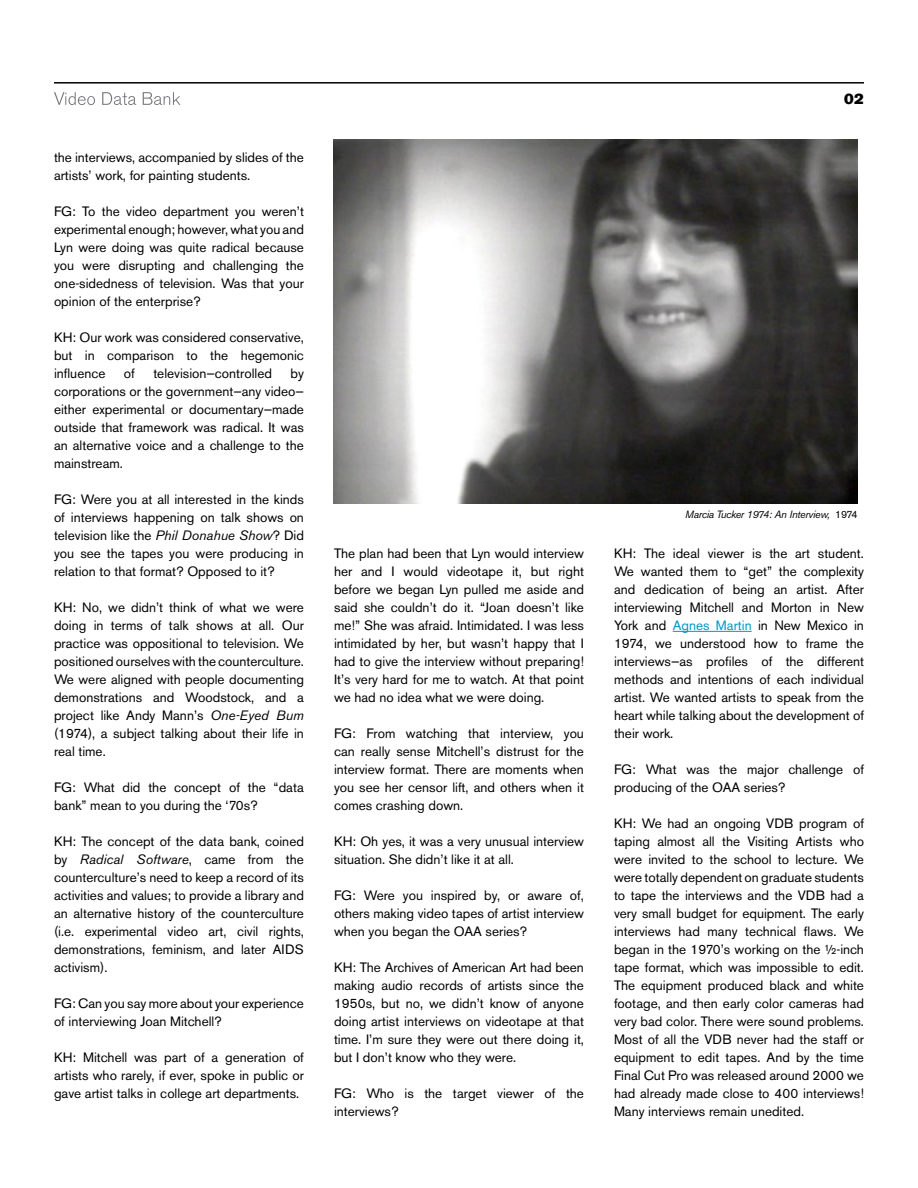
<style>
.page{position:relative;width:918px;height:1188px;background:#fff}
.page>*{position:absolute;margin:0;border:0;box-sizing:border-box;transform-origin:0 0}
.t1{font:15px "Akzidenz Grotesk BE Super";color:#000}
.t2{font:13.5px/18px "Akzidenz Grotesk BE";color:#000;text-align:justify}
.t3{font:italic 10.5px "Akzidenz Grotesk BE";letter-spacing:-.025em;color:#000}
.s1{font-style:italic}
.s2{font-style:normal}
.s3{color:#0196c6}
</style>
<div class="page">
<hr style="left:673px;top:631px;width:79px;height:1px;background:#0196c6">
<hr style="left:54px;top:82px;width:810px;height:2px;background:#000">
<svg style="left:54px;top:92px;width:126px;height:13px"></svg>
<img style="left:334px;top:140px;width:524px;height:364px">
<p class="t2" style="left:54px;top:148px;width:251px">the interviews, accompanied by slides of the artists’ work, for painting students.</p>
<p class="t2" style="left:54px;top:202px;width:252px">FG: To the video department you weren’t experimental enough; however, what you and Lyn were doing was quite radical because you were disrupting and challenging the one-sidedness of television. Was that your opinion of the enterprise?</p>
<p class="t2" style="left:54px;top:328px;width:252px">KH: Our work was considered conservative, but in comparison to the hegemonic influence</p>
<p class="t2" style="left:54px;top:364px;width:252px;text-indent:237px">by corporations or the government—any video— either experimental or documentary—made outside that framework was radical. It was an alternative voice and a challenge to the mainstream.</p>
<p class="t2" style="left:54px;top:490px;width:252px">FG: Were you at all interested in the kinds of interviews happening on talk shows on television like the <span class="s1">Phil Donahue Show</span>? Did you see the tapes you were producing in relation to that format? Opposed to it?</p>
<p class="t2" style="left:54px;top:598px;width:252px">KH: No, we didn’t think of what we were doing in terms of talk shows at all. Our practice was oppositional to television. We positioned ourselves with the counterculture.<br>We were aligned with people documenting demonstrations and Woodstock, and a project like Andy Mann’s <span class="s1">One-Eyed Bum </span>(1974), a subject talking about their life in real time.</p>
<p class="t2" style="left:54px;top:778px;width:252px">FG: What did the concept of the “data bank” mean to you during the ‘70s?</p>
<p class="t2" style="left:54px;top:832px;width:252px">KH: The concept of the data bank, coined by <span class="s1">Radical Software</span>, came from the counterculture’s need to keep a record of its activities and values; to provide a library and an alternative history of the counterculture (i.e. experimental video art, civil rights, demonstrations, feminism, and later AIDS activism).</p>
<p class="t2" style="left:54px;top:994px;width:252px">FG: Can you say more about your experience of interviewing Joan Mitchell?</p>
<p class="t2" style="left:54px;top:1048px;width:251px">KH: Mitchell was part of a generation of artists who rarely, if ever, spoke in public or gave artist talks in college art departments.</p>
<p class="t2" style="left:124px;top:364px;width:12px">of</p>
<p class="t2" style="left:153px;top:364px;width:120px">television—controlled</p>
<p class="t2" style="left:334px;top:544px;width:252px">The plan had been that Lyn would interview her and I would videotape it, but right before we began Lyn pulled me aside and said she couldn’t do it. “Joan doesn’t like me!” She was afraid. Intimidated. I was less intimidated by her, but wasn’t happy that I had to give the interview without preparing!<br>It’s very hard for me to watch. At that point we had no idea what we were doing.</p>
<p class="t2" style="left:334px;top:724px;width:252px">FG: From watching that interview, you can really sense Mitchell’s distrust for the interview format. There are moments when you see her censor lift, and others when it comes crashing down.</p>
<p class="t2" style="left:334px;top:832px;width:252px">KH: Oh yes, it was a very unusual interview situation. She didn’t like it at all.</p>
<p class="t2" style="left:334px;top:886px;width:252px">FG: Were you inspired by, or aware of, others making video tapes of artist interview when you began the OAA series?</p>
<p class="t2" style="left:334px;top:958px;width:252px">KH: The Archives of American Art had been making audio records of artists since the 1950s, but no, we didn’t know of anyone doing artist interviews on videotape at that time. I’m sure they were out there doing it, but I don’t know who they were.</p>
<p class="t2" style="left:334px;top:1084px;width:252px">FG: Who is the target viewer of the interviews?</p>
<p class="t1" style="left:844px;top:90px;width:21px">02</p>
<p class="t3" style="left:685px;top:508px;width:174px">Marcia Tucker 1974: An Interview, <span class="s2">1974</span></p>
<p class="t2" style="left:614px;top:544px;width:252px">KH: The ideal viewer is the art student.<br>We wanted them to “get” the complexity and dedication of being an artist. After interviewing Mitchell and Morton in New York and <span class="s3">Agnes Martin</span> in New Mexico in 1974, we understood how to frame the interviews—as profiles of the different methods and intentions of each individual artist. We wanted artists to speak from the heart while talking about the development of their work.</p>
<p class="t2" style="left:614px;top:760px;width:252px">FG: What was the major challenge of producing of the OAA series?</p>
<p class="t2" style="left:614px;top:814px;width:252px">KH: We had an ongoing VDB program of taping almost all the Visiting Artists who were invited to the school to lecture. We were totally dependent on graduate students to tape the interviews and the VDB had a very small budget for equipment. The early interviews had many technical flaws. We began in the 1970’s working on the ½-inch tape format, which was impossible to edit.<br>The equipment produced black and white footage, and then early color cameras had very bad color. There were sound problems.<br>Most of all the VDB never had the staff or equipment to edit tapes. And by the time Final Cut Pro was released around 2000 we had already made close to 400 interviews!<br>Many interviews remain unedited.</p>
</div>
